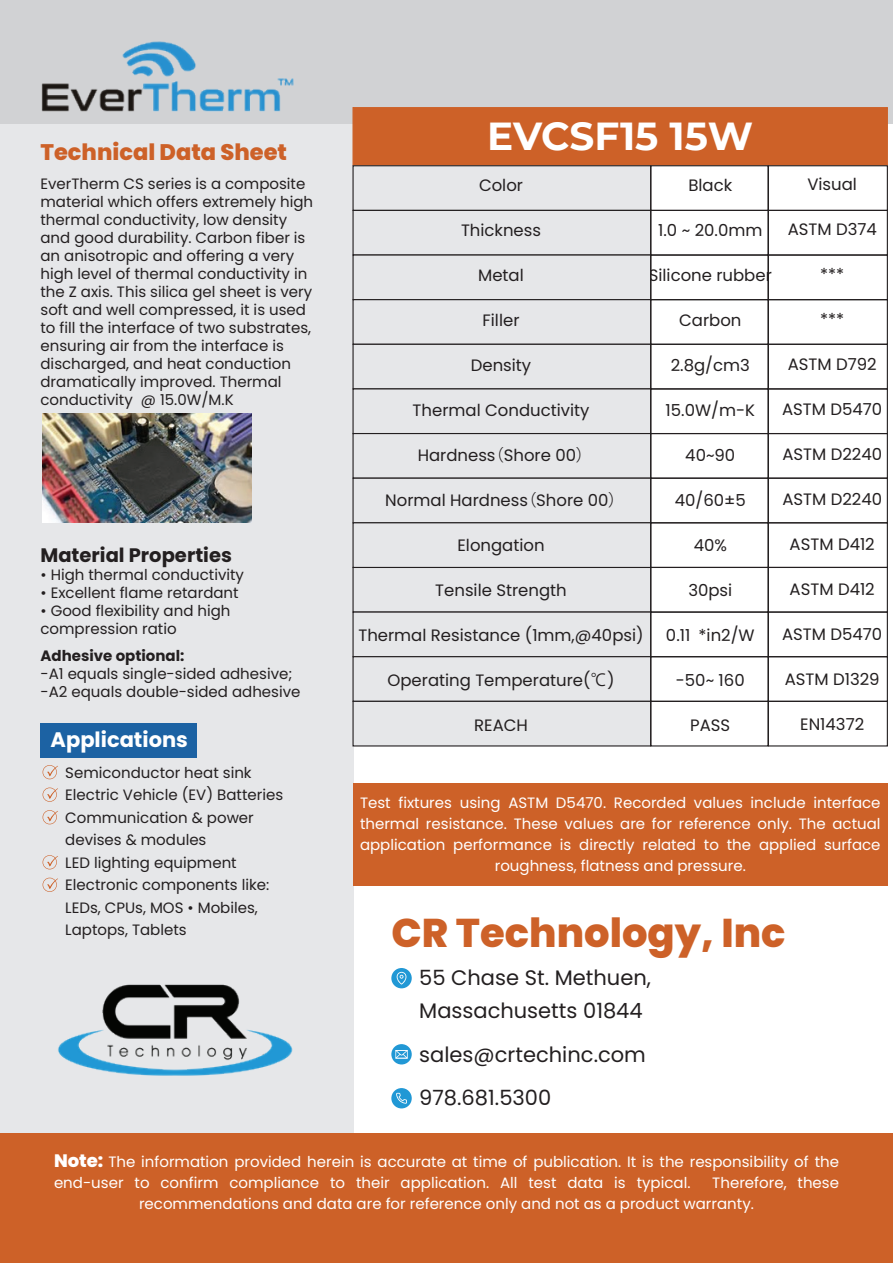
<style>
.page{position:relative;width:893px;height:1263px;background:#fff}
.page>*{position:absolute;margin:0;border:0;box-sizing:border-box;transform-origin:0 0}
.t1{font:800 40.05px "Poppins";color:#cd6128}
.t2{font:700 39px "Montserrat";letter-spacing:-.005em;color:#fff}
.t3{font:800 22.5px "Poppins";color:#cd6128}
.t4{font:21px/33px "Poppins";color:#231f20}
.t5{font:700 21px "Poppins";color:#fff}
.t6{font:700 19.5px "Poppins";color:#231f20}
.t7{font:16.5px "Poppins";color:#231f20}
.t8{font:15px/18px "Poppins";color:#231f20}
.t9{font:15px/21px "Poppins";color:#fff}
.t10{font:700 15px "Poppins";color:#231f20}
.s1{font-family:"Koz Go Pr 6 N"}
.s2{font-weight:800;font-size:18px}
</style>
<div class="page">
<div style="left:0;top:0;width:353px;height:1133px;background:#e6e7e9"></div>
<div style="left:0;top:0;width:893px;height:124px;background:#d1d2d4"></div>
<img style="left:41px;top:41px;width:253px;height:71px">
<div style="left:352px;top:107px;width:536px;height:59px;background:#cd6128"></div>
<div style="left:353px;top:783px;width:534px;height:102px;background:#cd6128"></div>
<div style="left:0;top:1133px;width:893px;height:130px;background:#cd6128"></div>
<img style="left:58px;top:984px;width:235px;height:92px">
<div style="left:391px;top:1088px;width:21px;height:20px;background:#2198d5;border-radius:50%"></div>
<svg style="left:396px;top:1093px;width:11px;height:11px"></svg>
<div style="left:391px;top:968px;width:21px;height:20px;background:#2198d5;border-radius:50%"></div>
<svg style="left:397px;top:972px;width:9px;height:12px"></svg>
<div style="left:391px;top:1044px;width:21px;height:20px;background:#2198d5;border-radius:50%"></div>
<svg style="left:395px;top:1050px;width:13px;height:8px"></svg>
<div style="left:40px;top:723px;width:157px;height:34px;background:#1c62a3"></div>
<svg style="left:43px;top:765px;width:15px;height:14px"></svg>
<svg style="left:43px;top:787px;width:15px;height:15px"></svg>
<svg style="left:43px;top:810px;width:15px;height:14px"></svg>
<svg style="left:43px;top:855px;width:15px;height:14px"></svg>
<svg style="left:43px;top:878px;width:15px;height:14px"></svg>
<div style="left:352px;top:165px;width:299px;height:46px;background:#e6e7e9;border:1px solid #231f20"></div>
<div style="left:352px;top:210px;width:299px;height:46px;background:#e6e7e9;border:1px solid #231f20"></div>
<div style="left:352px;top:254px;width:299px;height:46px;background:#e6e7e9;border:1px solid #231f20"></div>
<div style="left:352px;top:299px;width:299px;height:46px;background:#e6e7e9;border:1px solid #231f20"></div>
<div style="left:352px;top:344px;width:299px;height:45px;background:#e6e7e9;border:1px solid #231f20"></div>
<div style="left:352px;top:388px;width:299px;height:46px;background:#e6e7e9;border:1px solid #231f20"></div>
<div style="left:352px;top:433px;width:299px;height:46px;background:#e6e7e9;border:1px solid #231f20"></div>
<div style="left:352px;top:567px;width:299px;height:46px;background:#e6e7e9"></div>
<div style="left:352px;top:611px;width:299px;height:46px;background:#e6e7e9;border:1px solid #231f20"></div>
<div style="left:352px;top:656px;width:299px;height:46px;background:#e6e7e9;border:1px solid #231f20"></div>
<div style="left:352px;top:701px;width:299px;height:45px;background:#e6e7e9;border:1px solid #231f20"></div>
<div style="left:650px;top:165px;width:119px;height:46px;border:1px solid #231f20"></div>
<div style="left:650px;top:210px;width:119px;height:46px;border:1px solid #231f20"></div>
<div style="left:650px;top:254px;width:119px;height:46px;border:1px solid #231f20"></div>
<div style="left:650px;top:299px;width:119px;height:46px;border:1px solid #231f20"></div>
<div style="left:650px;top:344px;width:119px;height:45px;border:1px solid #231f20"></div>
<div style="left:650px;top:388px;width:119px;height:46px;border:1px solid #231f20"></div>
<div style="left:650px;top:433px;width:119px;height:46px;border:1px solid #231f20"></div>
<div style="left:650px;top:567px;width:119px;height:46px;border:1px solid #231f20"></div>
<div style="left:650px;top:611px;width:119px;height:46px;border:1px solid #231f20"></div>
<div style="left:650px;top:656px;width:119px;height:46px;border:1px solid #231f20"></div>
<div style="left:650px;top:701px;width:119px;height:45px;border:1px solid #231f20"></div>
<div style="left:768px;top:165px;width:120px;height:46px;border:1px solid #231f20"></div>
<div style="left:768px;top:210px;width:120px;height:46px;border:1px solid #231f20"></div>
<div style="left:768px;top:254px;width:120px;height:46px;border:1px solid #231f20"></div>
<div style="left:768px;top:299px;width:120px;height:46px;border:1px solid #231f20"></div>
<div style="left:768px;top:344px;width:120px;height:45px;border:1px solid #231f20"></div>
<div style="left:768px;top:388px;width:120px;height:46px;border:1px solid #231f20"></div>
<div style="left:768px;top:433px;width:120px;height:46px;border:1px solid #231f20"></div>
<div style="left:768px;top:567px;width:120px;height:46px;border:1px solid #231f20"></div>
<div style="left:768px;top:611px;width:120px;height:46px;border:1px solid #231f20"></div>
<div style="left:768px;top:656px;width:120px;height:46px;border:1px solid #231f20"></div>
<div style="left:768px;top:701px;width:120px;height:45px;border:1px solid #231f20"></div>
<div style="left:352px;top:478px;width:299px;height:45px;background:#e6e7e9;border:1px solid #231f20"></div>
<div style="left:352px;top:522px;width:299px;height:46px;background:#e6e7e9;border:1px solid #231f20"></div>
<div style="left:650px;top:478px;width:119px;height:45px;border:1px solid #231f20"></div>
<div style="left:650px;top:522px;width:119px;height:46px;border:1px solid #231f20"></div>
<div style="left:768px;top:478px;width:120px;height:45px;border:1px solid #231f20"></div>
<div style="left:768px;top:522px;width:120px;height:46px;border:1px solid #231f20"></div>
<img style="left:42px;top:413px;width:209px;height:109px">
<h3 class="t3" style="left:40px;top:139px;width:248px">Technical Data Sheet</h3>
<p class="t8" style="left:40px;top:175px;width:274px">EverTherm CS series is a composite material which offers extremely high thermal conductivity, low density and good durability. Carbon fiber is an anisotropic and offering a very high level of thermal conductivity in the Z axis. This silica gel sheet is very soft and well compressed, it is used to fill the interface of two substrates, ensuring air from the interface is discharged, and heat conduction dramatically improved. Thermal conductivity @ 15.0W/M.K</p>
<h3 class="t6" style="left:40px;top:544px;width:193px">Material Properties</h3>
<p class="t8" style="left:40px;top:566px;width:205px">• High thermal conductivity</p>
<p class="t8" style="left:40px;top:584px;width:200px">• Excellent flame retardant</p>
<p class="t8" style="left:40px;top:602px;width:192px">• Good flexibility and high compression ratio</p>
<p class="t10" style="left:40px;top:647px;width:145px">Adhesive optional:</p>
<p class="t8" style="left:40px;top:665px;width:261px">-A1 equals single-sided adhesive; -A2 equals double-sided adhesive</p>
<h3 class="t5" style="left:51px;top:727px;width:139px">Applications</h3>
<p class="t8" style="left:65px;top:761px;width:219px;line-height:22.5px">Semiconductor heat sink<br>Electric Vehicle (EV) Batteries<br>Communication &amp; power devises &amp; modules<br>LED lighting equipment<br>Electronic components like:<br>LEDs, CPUs, MOS • Mobiles,<br>Laptops, Tablets</p>
<h2 class="t2" style="left:487px;top:108px;width:267px">EVCSF15 15W</h2>
<p class="t7" style="left:479px;top:175px;width:46px">Color</p>
<p class="t7" style="left:461px;top:220px;width:82px">Thickness</p>
<p class="t7" style="left:478px;top:265px;width:47px">Metal</p>
<p class="t7" style="left:483px;top:310px;width:38px">Filler</p>
<p class="t7" style="left:471px;top:355px;width:62px">Density</p>
<p class="t7" style="left:413px;top:400px;width:178px">Thermal Conductivity</p>
<p class="t7" style="left:418px;top:445px;width:176px">Hardness<span class="s1">（</span>Shore 00<span class="s1">）</span></p>
<p class="t7" style="left:385px;top:490px;width:241px">Normal Hardness<span class="s1">（</span>Shore 00<span class="s1">）</span></p>
<p class="t7" style="left:457px;top:535px;width:89px">Elongation</p>
<p class="t7" style="left:435px;top:580px;width:133px">Tensile Strength</p>
<p class="t7" style="left:358px;top:625px;width:287px">Thermal Resistance (1mm,@40psi)</p>
<p class="t7" style="left:387px;top:670px;width:229px">Operating Temperature(<span class="s1">℃</span>)</p>
<p class="t7" style="left:474px;top:715px;width:55px">REACH</p>
<p class="t7" style="left:688px;top:175px;width:45px">Black</p>
<p class="t7" style="left:658px;top:220px;width:106px">1.0 ~ 20.0mm</p>
<p class="t7" style="left:649px;top:265px;width:125px">Silicone rubber</p>
<p class="t7" style="left:679px;top:310px;width:64px">Carbon</p>
<p class="t7" style="left:671px;top:355px;width:81px">2.8g/cm3</p>
<p class="t7" style="left:666px;top:400px;width:91px">15.0W/m-K</p>
<p class="t7" style="left:685px;top:445px;width:52px">40~90</p>
<p class="t7" style="left:675px;top:490px;width:73px">40/60±5</p>
<p class="t7" style="left:694px;top:535px;width:35px">40%</p>
<p class="t7" style="left:688px;top:580px;width:45px">30psi</p>
<p class="t7" style="left:666px;top:625px;width:90px">0.11 *in2/W</p>
<p class="t7" style="left:676px;top:670px;width:70px">-50~ 160</p>
<p class="t7" style="left:690px;top:715px;width:42px">PASS</p>
<p class="t7" style="left:807px;top:175px;width:51px">Visual</p>
<p class="t7" style="left:788px;top:220px;width:91px">ASTM D374</p>
<p class="t7" style="left:820px;top:265px;width:26px">***</p>
<p class="t7" style="left:820px;top:310px;width:26px">***</p>
<p class="t7" style="left:788px;top:355px;width:90px">ASTM D792</p>
<p class="t7" style="left:782px;top:400px;width:102px">ASTM D5470</p>
<p class="t7" style="left:782px;top:445px;width:101px">ASTM D2240</p>
<p class="t7" style="left:782px;top:490px;width:101px">ASTM D2240</p>
<p class="t7" style="left:790px;top:535px;width:87px">ASTM D412</p>
<p class="t7" style="left:790px;top:580px;width:87px">ASTM D412</p>
<p class="t7" style="left:782px;top:625px;width:102px">ASTM D5470</p>
<p class="t7" style="left:785px;top:670px;width:96px">ASTM D1329</p>
<p class="t7" style="left:800px;top:715px;width:65px">EN14372</p>
<p class="t9" style="left:360px;top:793px;width:522px;text-align:center">Test fixtures using ASTM D5470. Recorded values include interface thermal resistance. These values are for reference only. The actual application performance is directly related to the applied surface roughness, flatness and pressure.</p>
<h1 class="t1" style="left:391px;top:910px;width:396px">CR Technology, Inc</h1>
<h3 class="t4" style="left:419px;top:961px;width:233px">55 Chase St. Methuen,<br>Massachusetts 01844</h3>
<h3 class="t4" style="left:419px;top:1032px;width:228px;line-height:43.5px">sales@crtechinc.com<br>978.681.5300</h3>
<p class="t9" style="left:54px;top:1152px;width:786px"><span class="s2">Note:</span> The information provided herein is accurate at time of publication. It is the responsibility of the end-user to confirm compliance to their application. All test data is typical.</p>
<p class="t9" style="left:139px;top:1173px;width:701px;text-indent:573px">Therefore, these recommendations and data are for reference only and not as a product warranty.</p>
</div>
